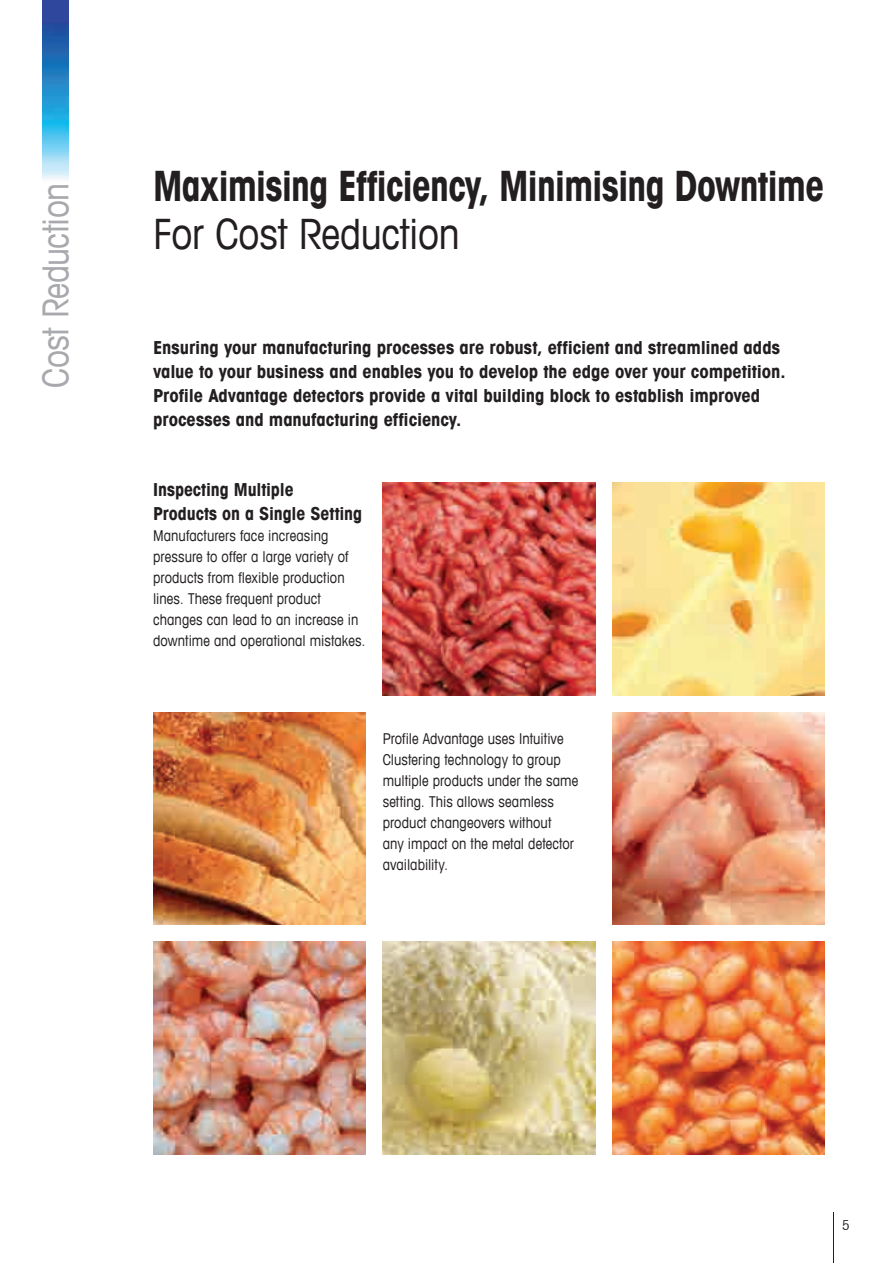
<style>
.page{position:relative;width:893px;height:1263px;background:#fff}
.page>*{position:absolute;margin:0;border:0;box-sizing:border-box;transform-origin:0 0}
.t1{font:700 condensed 42px "Avant Garde Com";letter-spacing:-.02em;color:#231f20;scale:.9 1}
.t2{font:condensed 42px "Avant Garde Com";letter-spacing:-.005em;color:#231f20}
.t3{font:condensed 36px "Avant Garde Com";letter-spacing:-.015em;color:#a8a9ad}
.t4{font:700 condensed 18px/24px "Avant Garde Com";letter-spacing:-.005em;color:#231f20;scale:1.04 1}
.t5{font:700 condensed 18px/24px "Avant Garde Com";letter-spacing:-.005em;color:#231f20}
.t6{font:condensed 15px/21px "Avant Garde Com";letter-spacing:.005em;color:#231f20}
.t7{font:condensed 13.5px "Avant Garde";color:#231f20}
</style>
<div class="page">
<img style="left:43px;top:0;width:25px;height:179px">
<hr style="left:833px;top:1212px;width:1px;height:51px;background:#231f20">
<img style="left:383px;top:483px;width:212px;height:212px">
<img style="left:153px;top:942px;width:213px;height:212px">
<img style="left:612px;top:712px;width:213px;height:213px">
<img style="left:383px;top:942px;width:212px;height:212px">
<img style="left:612px;top:942px;width:213px;height:212px">
<img style="left:153px;top:712px;width:213px;height:213px">
<img style="left:612px;top:483px;width:213px;height:212px">
<h2 class="t3" style="left:33px;top:388px;width:207px;rotate:-90deg">Cost Reduction</h2>
<h1 class="t1" style="left:153px;top:158px;width:747px">Maximising Efficiency, Minimising Downtime</h1>
<h1 class="t2" style="left:153px;top:207px;width:308px">For Cost Reduction</h1>
<p class="t4" style="left:153px;top:335px;width:610px">Ensuring your manufacturing processes are robust, efficient and streamlined adds value to your business and enables you to develop the edge over your competition.<br>Profile Advantage detectors provide a vital building block to establish improved processes and manufacturing efficiency.</p>
<p class="t5" style="left:153px;top:477px;width:211px">Inspecting Multiple<br>Products on a Single Setting</p>
<p class="t6" style="left:153px;top:524px;width:214px">Manufacturers face increasing pressure to offer a large variety of products from flexible production lines. These frequent product changes can lead to an increase in downtime and operational mistakes.</p>
<p class="t6" style="left:383px;top:728px;width:197px">Profile Advantage uses Intuitive<br>Clustering technology to group multiple products under the same setting. This allows seamless product changeovers without<br>any impact on the metal detector availability.</p>
<p class="t7" style="left:842px;top:1217px;width:9px">5</p>
</div>
